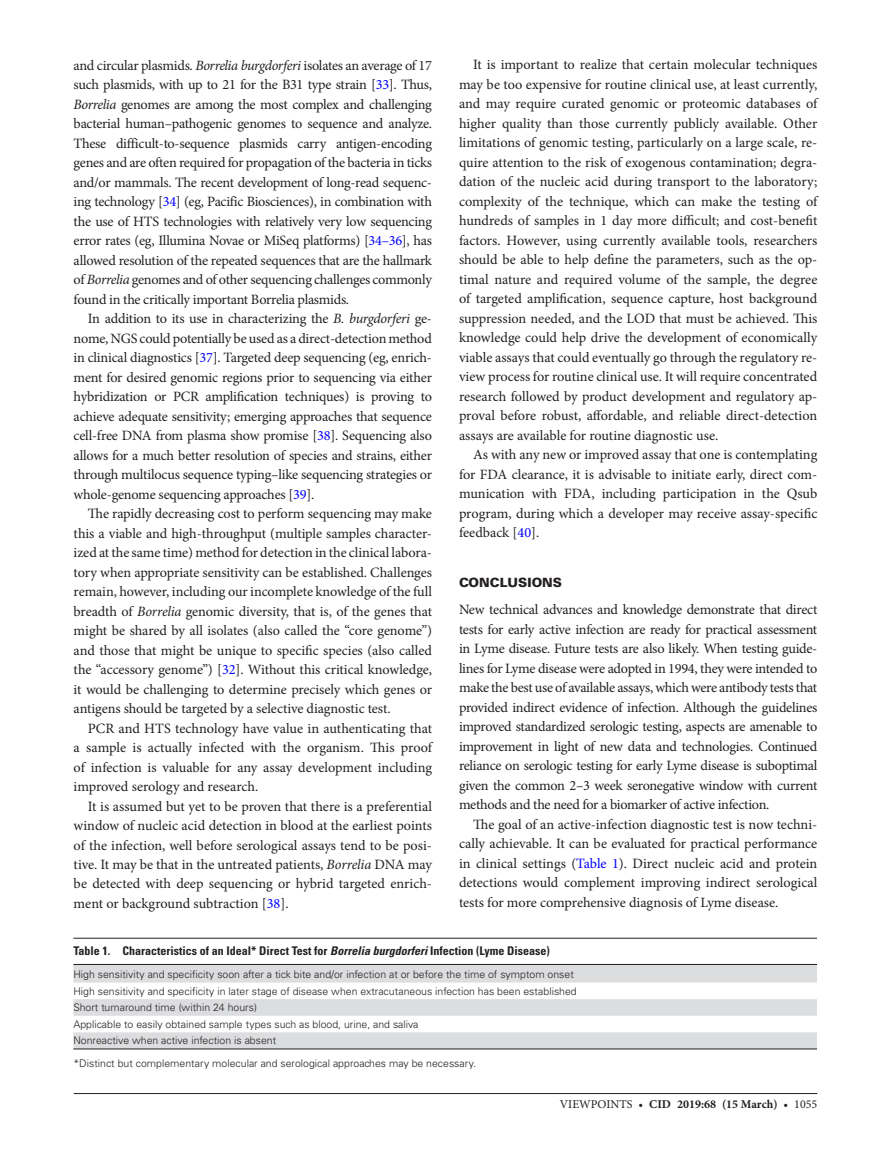
<style>
.page{position:relative;width:891px;height:1174px;background:#fff}
.page>*{position:absolute;margin:0;border:0;box-sizing:border-box;transform-origin:0 0}
.t1{font:14.25px/19.5px "Minion Pro";letter-spacing:-.01em;color:#231f20;text-align:justify}
.t2{font:900 12.75px "Univers LT Std";color:#231f20}
.t3{font:700 condensed 12px "Univers LT Std";color:#231f20}
.t4{font:700 12px "Minion Pro";color:#231f20}
.t5{font:300 10.5px/16.6px "Univers LT Std";color:#231f20}
.s1{color:#00f}
.s2{font-style:italic}
.s3{font-weight:400}
</style>
<div class="page">
<hr style="left:74px;top:1093px;width:743px;height:1px;background:#231f20">
<hr style="left:73px;top:938px;width:744px;height:1px;background:#231f20">
<svg style="left:73px;top:965px;width:744px;height:84px;fill:#dcdddf"></svg>
<hr style="left:73px;top:964px;width:744px;height:1px;background:#231f20">
<hr style="left:73px;top:1049px;width:744px;height:1px;background:#231f20">
<p class="t1" style="left:459px;top:55px;width:360px;text-indent:14px">It is important to realize that certain molecular techniques may be too expensive for routine clinical use, at least currently, and may require curated genomic or proteomic databases of higher quality than those currently publicly available. Other limitations of genomic testing, particularly on a large scale, re&shy;quire attention to the risk of exogenous contamination; degra&shy;dation of the nucleic acid during transport to the laboratory; complexity of the technique, which can make the testing of hundreds of samples in 1 day more difficult; and cost-benefit factors. However, using currently available tools, researchers should be able to help define the parameters, such as the op&shy;timal nature and required volume of the sample, the degree of targeted amplification, sequence capture, host background suppression needed, and the LOD that must be achieved. This knowledge could help drive the development of economically viable assays that could eventually go through the regulatory re&shy;view process for routine clinical use. It will require concentrated research followed by product development and regulatory ap&shy;proval before robust, affordable, and reliable direct-detection assays are available for routine diagnostic use.</p>
<p class="t1" style="left:459px;top:445px;width:360px;text-indent:14px">As with any new or improved assay that one is contemplating for FDA clearance, it is advisable to initiate early, direct com&shy;munication with FDA, including participation in the Qsub program, during which a developer may receive assay-specific feedback [<span class="s1">40</span>].</p>
<p class="t2" style="left:459px;top:575px;width:105px">CONCLUSIONS</p>
<p class="t1" style="left:459px;top:600px;width:360px">New technical advances and knowledge demonstrate that direct tests for early active infection are ready for practical assessment in Lyme disease. Future tests are also likely. When testing guide&shy;lines for Lyme disease were adopted in 1994, they were intended to make the best use of available assays, which were antibody tests that provided indirect evidence of infection. Although the guidelines improved standardized serologic testing, aspects are amenable to improvement in light of new data and technologies. Continued reliance on serologic testing for early Lyme disease is suboptimal given the common 2–3 week seronegative window with current methods and the need for a biomarker of active infection.</p>
<p class="t1" style="left:459px;top:814px;width:360px;text-indent:14px">The goal of an active-infection diagnostic test is now techni&shy;cally achievable. It can be evaluated for practical performance in clinical settings (<span class="s1">Table 1</span>). Direct nucleic acid and protein detections would complement improving indirect serological tests for more comprehensive diagnosis of Lyme disease.</p>
<p class="t3" style="left:73px;top:943px;width:478px">Table 1. Characteristics of an Ideal* Direct Test for <span class="s2">Borrelia burgdorferi</span> Infection (Lyme Disease)</p>
<p class="t5" style="left:73px;top:966px;width:505px">High sensitivity and specificity soon after a tick bite and/or infection at or before the time of symptom onset High sensitivity and specificity in later stage of disease when extracutaneous infection has been established Short turnaround time (within 24 hours)<br>Applicable to easily obtained sample types such as blood, urine, and saliva<br>Nonreactive when active infection is absent</p>
<p class="t5" style="left:73px;top:1055px;width:404px">*Distinct but complementary molecular and serological approaches may be necessary.</p>
<p class="t1" style="left:74px;top:55px;width:360px">and circular plasmids. <span class="s2">Borrelia burgdorferi</span> isolates an average of 17 such plasmids, with up to 21 for the B31 type strain [<span class="s1">33</span>]. Thus, <span class="s2">Borrelia</span> genomes are among the most complex and challenging bacterial human–pathogenic genomes to sequence and analyze.<br>These difficult-to-sequence plasmids carry antigen-encoding genes and are often required for propagation of the bacteria in ticks and/or mammals. The recent development of long-read sequenc&shy;ing technology [<span class="s1">34</span>] (eg, Pacific Biosciences), in combination with the use of HTS technologies with relatively very low sequencing error rates (eg, Illumina Novae or MiSeq platforms) [<span class="s1">34–36</span>], has allowed resolution of the repeated sequences that are the hallmark of <span class="s2">Borrelia</span> genomes and of other sequencing challenges commonly found in the critically important Borrelia plasmids.</p>
<p class="t1" style="left:74px;top:309px;width:360px;text-indent:14px">In addition to its use in characterizing the <span class="s2">B. burgdorferi</span> ge&shy;nome, NGS could potentially be used as a direct-detection method in clinical diagnostics [<span class="s1">37</span>]. Targeted deep sequencing (eg, enrich&shy;ment for desired genomic regions prior to sequencing via either hybridization or PCR amplification techniques) is proving to achieve adequate sensitivity; emerging approaches that sequence cell-free DNA from plasma show promise [<span class="s1">38</span>]. Sequencing also allows for a much better resolution of species and strains, either through multilocus sequence typing–like sequencing strategies or whole-genome sequencing approaches [<span class="s1">39</span>].</p>
<p class="t1" style="left:74px;top:504px;width:360px;text-indent:14px">The rapidly decreasing cost to perform sequencing may make this a viable and high-throughput (multiple samples character&shy;ized at the same time) method for detection in the clinical labora&shy;tory when appropriate sensitivity can be established. Challenges remain, however, including our incomplete knowledge of the full breadth of <span class="s2">Borrelia</span> genomic diversity, that is, of the genes that might be shared by all isolates (also called the “core genome”) and those that might be unique to specific species (also called the “accessory genome”) [<span class="s1">32</span>]. Without this critical knowledge, it would be challenging to determine precisely which genes or antigens should be targeted by a selective diagnostic test.</p>
<p class="t1" style="left:74px;top:718px;width:360px;text-indent:14px">PCR and HTS technology have value in authenticating that a sample is actually infected with the organism. This proof of infection is valuable for any assay development including improved serology and research.</p>
<p class="t1" style="left:74px;top:796px;width:360px;text-indent:14px">It is assumed but yet to be proven that there is a preferential window of nucleic acid detection in blood at the earliest points of the infection, well before serological assays tend to be posi&shy;tive. It may be that in the untreated patients, <span class="s2">Borrelia</span> DNA may be detected with deep sequencing or hybrid targeted enrich&shy;ment or background subtraction [<span class="s1">38</span>].</p>
<p class="t4" style="left:560px;top:1096px;width:259px"><span class="s3">VIEWPOINTS •</span> CID 2019:68 (15 March) <span class="s3">• 1055</span></p>
</div>
